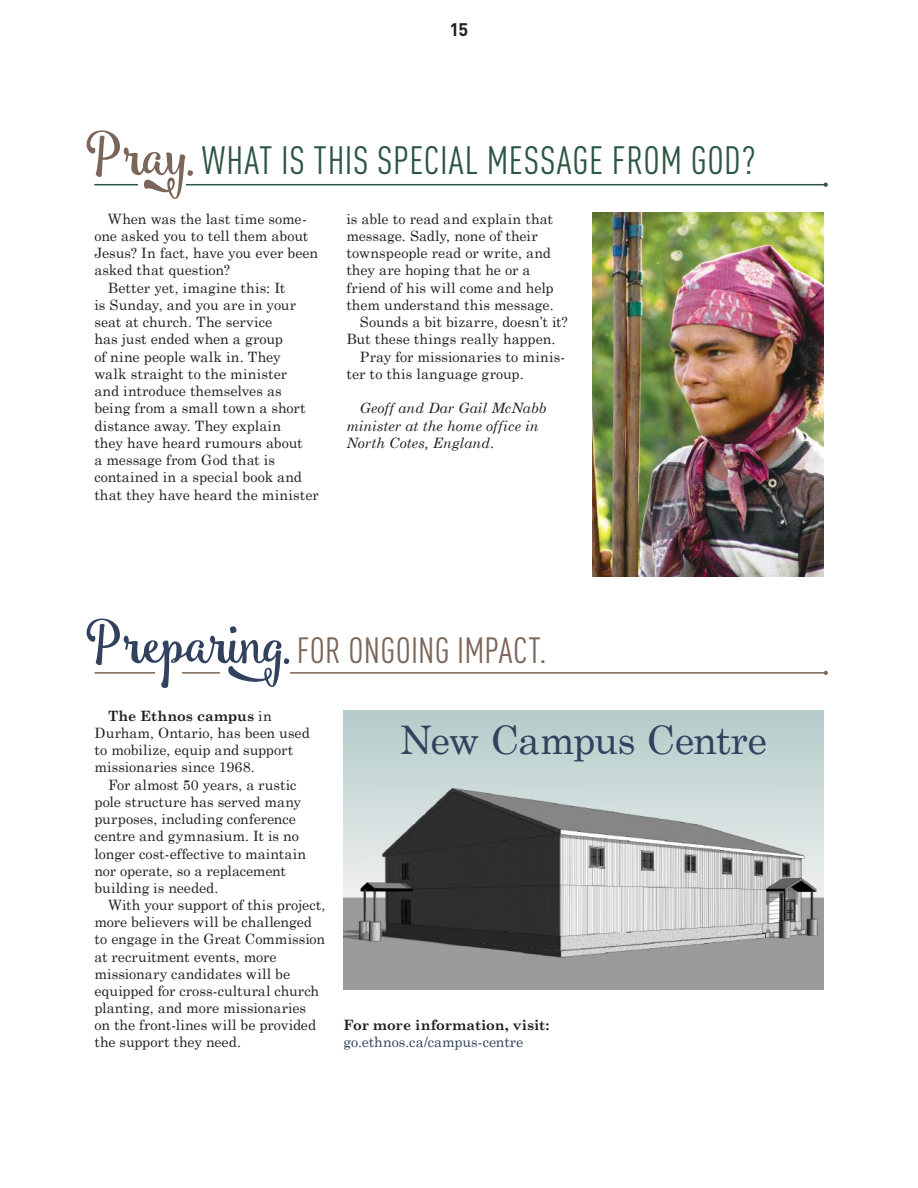
<style>
.page{position:relative;width:918px;height:1188px;background:#fff}
.page>*{position:absolute;margin:0;border:0;box-sizing:border-box;transform-origin:0 0}
.t1{font:39.3px "Century Schoolbook";letter-spacing:-.025em;color:#31415e}
.t2{font:condensed 39px "DIN Pro";letter-spacing:.015em;color:#2c5641}
.t3{font:condensed 36px "DIN Pro";letter-spacing:.005em;color:#7b6659}
.t4{font:700 18px "DIN Pro";color:#241f1f}
.t5{font:14.25px/17.2px "Century Schoolbook";color:#241f1f}
.t6{font:italic 14.25px/17.2px "Century Schoolbook";letter-spacing:.005em;color:#241f1f}
.t7{font:14.25px "Century Schoolbook";color:#31415e}
.t8{font:700 14.25px "Century Schoolbook";letter-spacing:-.005em;color:#241f1f}
.s1{font-family:"Smoothie Shoppe";font-stretch:normal;font-size:57px;color:#7b6659}
.s2{font-family:"Smoothie Shoppe";font-stretch:normal;font-size:57px;color:#31415e}
.s3{font-weight:700}
</style>
<div class="page">
<hr style="left:94px;top:184px;width:732px;height:1px;background:#2c5641">
<svg style="left:824px;top:183px;width:4px;height:4px"></svg>
<div style="left:139px;top:178px;width:47px;height:12px;background:#fff"></div>
<img style="left:592px;top:213px;width:232px;height:364px">
<img style="left:343px;top:710px;width:481px;height:280px">
<hr style="left:94px;top:672px;width:732px;height:2px;background:#7b6659">
<svg style="left:824px;top:671px;width:4px;height:4px"></svg>
<div style="left:155px;top:666px;width:27px;height:13px;background:#fff"></div>
<div style="left:220px;top:667px;width:70px;height:12px;background:#fff"></div>
<p class="t4" style="left:450px;top:15px;width:20px">15</p>
<h2 class="t2" style="left:86px;top:133px;width:671px"><span class="s1">Pray.</span> WHAT IS THIS SPECIAL MESSAGE FROM GOD?</h2>
<p class="t5" style="left:108px;top:209px;width:200px">When was the last time some-</p>
<p class="t5" style="left:94px;top:227px;width:216px">one asked you to tell them about</p>
<p class="t5" style="left:94px;top:244px;width:226px">Jesus? In fact, have you ever been</p>
<p class="t5" style="left:94px;top:261px;width:137px">asked that question?</p>
<p class="t5" style="left:108px;top:278px;width:179px">Better yet, imagine this: It</p>
<p class="t5" style="left:94px;top:296px;width:203px">is Sunday, and you are in your</p>
<p class="t5" style="left:94px;top:313px;width:179px">seat at church. The service</p>
<p class="t5" style="left:94px;top:330px;width:190px">has just ended when a group</p>
<p class="t5" style="left:94px;top:347px;width:188px">of nine people walk in. They</p>
<p class="t5" style="left:94px;top:365px;width:194px">walk straight to the minister</p>
<p class="t5" style="left:94px;top:382px;width:189px">and introduce themselves as</p>
<p class="t5" style="left:94px;top:399px;width:213px">being from a small town a short</p>
<p class="t5" style="left:94px;top:416px;width:188px">distance away. They explain</p>
<p class="t5" style="left:94px;top:434px;width:210px">they have heard rumours about</p>
<p class="t5" style="left:94px;top:451px;width:182px">a message from God that is</p>
<p class="t5" style="left:94px;top:468px;width:209px">contained in a special book and</p>
<p class="t5" style="left:94px;top:485px;width:226px">that they have heard the minister</p>
<p class="t5" style="left:346px;top:209px;width:208px">is able to read and explain that</p>
<p class="t5" style="left:346px;top:227px;width:193px">message. Sadly, none of their</p>
<p class="t5" style="left:346px;top:244px;width:206px">townspeople read or write, and</p>
<p class="t5" style="left:346px;top:261px;width:186px">they are hoping that he or a</p>
<p class="t5" style="left:346px;top:278px;width:209px">friend of his will come and help</p>
<p class="t5" style="left:346px;top:296px;width:209px">them understand this message.</p>
<p class="t5" style="left:360px;top:313px;width:209px">Sounds a bit bizarre, doesn’t it?</p>
<p class="t5" style="left:346px;top:330px;width:211px">But these things really happen.</p>
<p class="t5" style="left:360px;top:347px;width:207px">Pray for missionaries to minis-</p>
<p class="t5" style="left:346px;top:365px;width:179px">ter to this language group.</p>
<p class="t6" style="left:346px;top:399px;width:202px;text-indent:14px">Geoff and Dar Gail McNabb minister at the home office in<br>North Cotes, England.</p>
<h3 class="t3" style="left:86px;top:624px;width:462px"><span class="s2">Preparing.</span> FOR ONGOING IMPACT.</h3>
<p class="t5" style="left:94px;top:707px;width:217px;text-indent:14px"><span class="s3">The Ethnos campus</span> in<br>Durham, Ontario, has been used to mobilize, equip and support missionaries since 1968.</p>
<p class="t5" style="left:94px;top:776px;width:213px;text-indent:14px">For almost 50 years, a rustic pole structure has served many purposes, including conference centre and gymnasium. It is no longer cost-effective to maintain nor operate, so a replacement building is needed.</p>
<p class="t5" style="left:94px;top:896px;width:233px;text-indent:14px">With your support of this project, more believers will be challenged to engage in the Great Commission at recruitment events, more missionary candidates will be equipped for cross-cultural church planting, and more missionaries<br>on the front-lines will be provided the support they need.</p>
<h1 class="t1" style="left:400px;top:716px;width:369px">New Campus Centre</h1>
<p class="t8" style="left:343px;top:1016px;width:207px">For more information, visit:</p>
<p class="t7" style="left:343px;top:1033px;width:181px">go.ethnos.ca/campus-centre</p>
</div>
